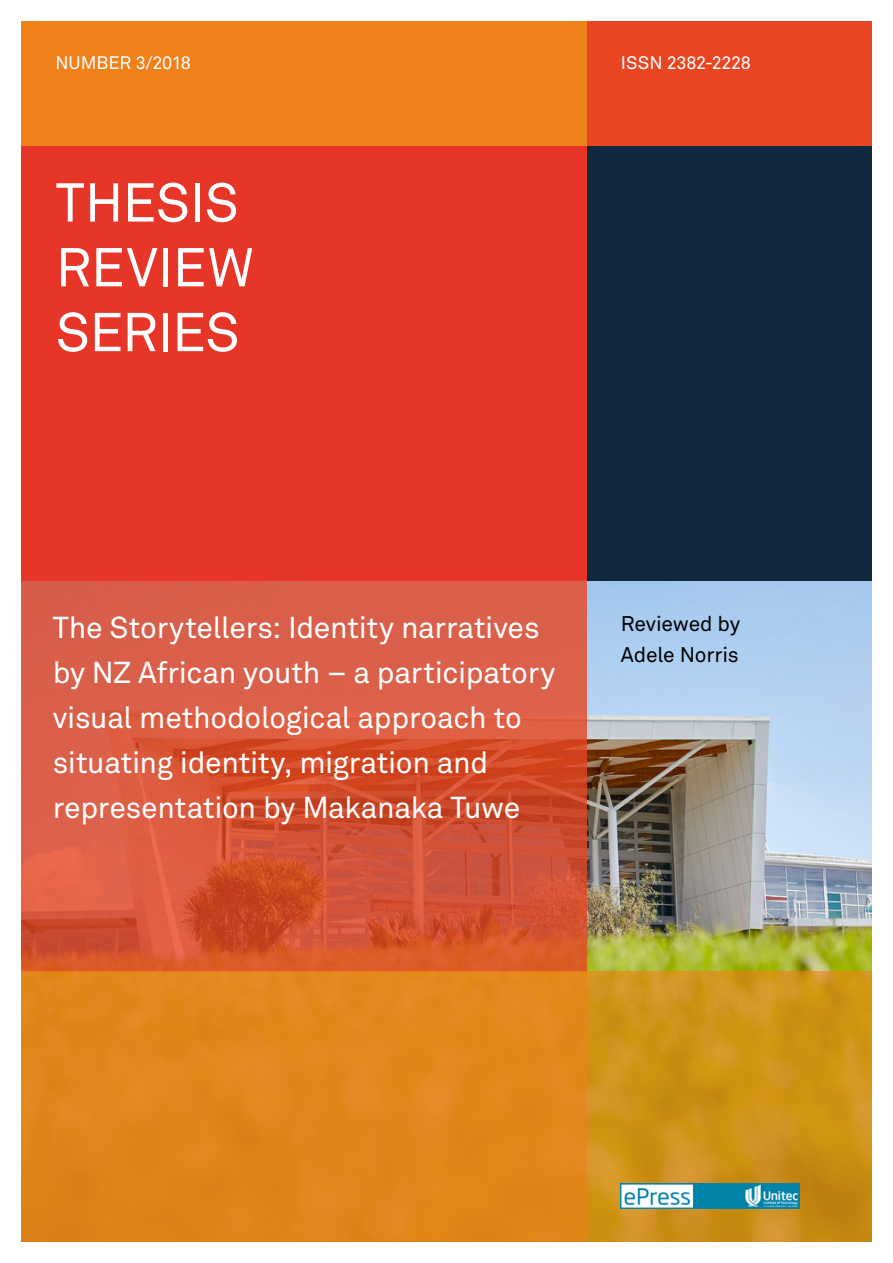
<style>
.page{position:relative;width:893px;height:1263px;background:#fff}
.page>*{position:absolute;margin:0;border:0;box-sizing:border-box;transform-origin:0 0}
.No_Spacing{font:54px/64.8px "Akkurat";letter-spacing:-.01em;color:#fff}
.Title_of_paper{font:30px/45px "Akkurat";letter-spacing:-.01em;color:#fff}
.Authors_name{font:21px/31.5px "Akkurat";letter-spacing:-.01em;color:#000}
.t1{font:18px "Akkurat";letter-spacing:-.01em;color:#fff}
</style>
<div class="page">
<img style="left:587px;top:581px;width:285px;height:390px">
<div style="left:21px;top:21px;width:566px;height:125px;background:#f0801a"></div>
<div style="left:587px;top:21px;width:285px;height:126px;background:#e84622"></div>
<div style="left:21px;top:146px;width:566px;height:435px;background:#e73628"></div>
<svg style="left:21px;top:581px;width:566px;height:390px;background:#d7583c"></svg>
<div style="left:587px;top:146px;width:285px;height:435px;background:#12283f"></div>
<div style="left:21px;top:971px;width:566px;height:271px;background:#e28619"></div>
<svg style="left:587px;top:971px;width:285px;height:271px;background:#cd9117"></svg>
<img style="left:621px;top:1183px;width:178px;height:26px">
<p class="t1" style="left:55px;top:52px;width:137px">NUMBER 3/2018</p>
<p class="t1" style="left:621px;top:52px;width:132px">ISSN 2382-2228</p>
<p class="No_Spacing" style="left:56px;top:172px;width:200px">THESIS<br>REVIEW<br>SERIES</p>
<p class="Title_of_paper" style="left:53px;top:605px;width:504px">The Storytellers: Identity narratives by NZ African youth – a participatory visual methodological approach to situating identity, migration and representation by Makanaka Tuwe</p>
<p class="Authors_name" style="left:621px;top:608px;width:121px">Reviewed by<br>Adele Norris</p>
</div>
